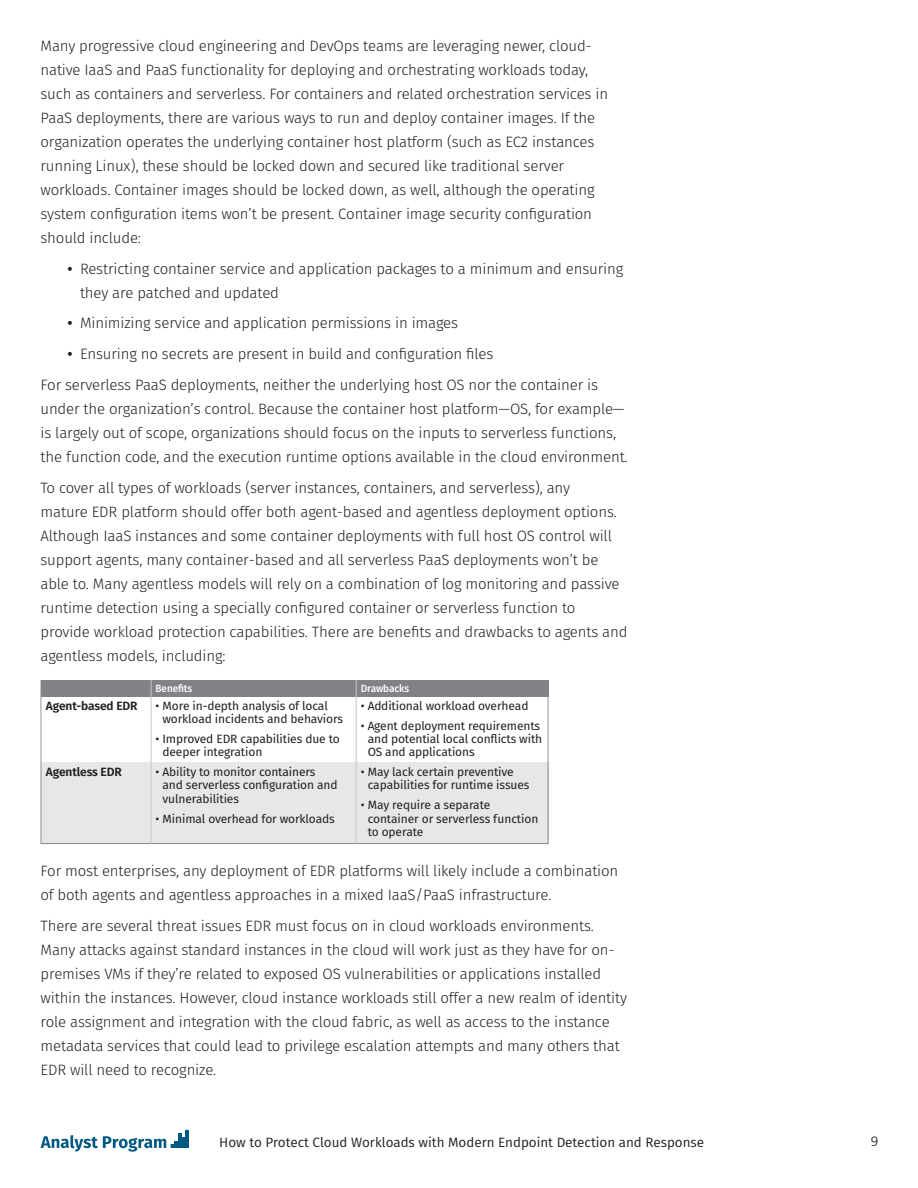
<style>
.page{position:relative;width:918px;height:1188px;background:#fff}
.page>*{position:absolute;margin:0;border:0;box-sizing:border-box;transform-origin:0 0}
.t1{font:300 15px/24px "Fira Sans";letter-spacing:-.01em;color:#231f20}
.t2{font:13.5px "Fira Sans";color:#231f20}
.t3{font:300 13.5px "Frutiger";color:#231f20}
.t4{font:12px/13.2px "Fira Sans";letter-spacing:-.01em;color:#231f20}
.t5{font:600 12px "Fira Sans";letter-spacing:-.01em;color:#231f20}
.t6{font:500 10.5px "Fira Sans";letter-spacing:-.01em;color:#fff;scale:.95 1}
.s1{font-weight:600}
</style>
<div class="page">
<hr style="left:178px;top:1133px;width:3px;height:15px;background:#005981">
<hr style="left:186px;top:1130px;width:3px;height:18px;background:#005981">
<svg style="left:41px;top:1135px;width:145px;height:17px"></svg>
<div style="left:41px;top:680px;width:508px;height:164px;background:#fff;border:1px solid #939598"></div>
<div style="left:41px;top:763px;width:508px;height:81px;background:#e6e7e8"></div>
<div style="left:41px;top:680px;width:508px;height:16px;background:#808285"></div>
<hr style="left:151px;top:680px;width:1px;height:164px;background:#c7c8ca">
<hr style="left:356px;top:680px;width:1px;height:164px;background:#c7c8ca">
<p class="t1" style="left:40px;top:34px;width:569px">Many progressive cloud engineering and DevOps teams are leveraging newer, cloud&shy;native IaaS and PaaS functionality for deploying and orchestrating workloads today, such as containers and serverless. For containers and related orchestration services in PaaS deployments, there are various ways to run and deploy container images. If the organization operates the underlying container host platform (such as EC2 instances running Linux), these should be locked down and secured like traditional server workloads. Container images should be locked down, as well, although the operating system configuration items won’t be present. Container image security configuration should include:</p>
<p class="t1" style="left:80px;top:256px;width:545px;text-indent:-13px"><span class="s1">•</span> Restricting container service and application packages to a minimum and ensuring they are patched and updated</p>
<p class="t1" style="left:68px;top:311px;width:392px"><span class="s1">•</span> Minimizing service and application permissions in images</p>
<p class="t1" style="left:40px;top:338px;width:559px;line-height:30.8px;text-indent:27px"><span class="s1">•</span> Ensuring no secrets are present in build and configuration files<br>For serverless PaaS deployments, neither the underlying host OS nor the container is</p>
<p class="t1" style="left:40px;top:397px;width:589px">under the organization’s control. Because the container host platform—OS, for example— is largely out of scope, organizations should focus on the inputs to serverless functions, the function code, and the execution runtime options available in the cloud environment.</p>
<p class="t1" style="left:40px;top:475px;width:589px">To cover all types of workloads (server instances, containers, and serverless), any<br>mature EDR platform should offer both agent-based and agentless deployment options.<br>Although IaaS instances and some container deployments with full host OS control will support agents, many container-based and all serverless PaaS deployments won’t be able to. Many agentless models will rely on a combination of log monitoring and passive runtime detection using a specially configured container or serverless function to provide workload protection capabilities. There are benefits and drawbacks to agents and agentless models, including:</p>
<p class="t5" style="left:46px;top:696px;width:93px">Agent-based EDR</p>
<p class="t5" style="left:46px;top:762px;width:77px">Agentless EDR</p>
<p class="t6" style="left:156px;top:681px;width:40px">Benefits</p>
<p class="t4" style="left:162px;top:699px;width:182px;text-indent:-7px">• More in-depth analysis of local workload incidents and behaviors</p>
<p class="t4" style="left:162px;top:732px;width:179px;text-indent:-7px">• Improved EDR capabilities due to deeper integration</p>
<p class="t4" style="left:162px;top:765px;width:177px;text-indent:-7px">• Ability to monitor containers and serverless configuration and vulnerabilities</p>
<p class="t4" style="left:156px;top:812px;width:181px">• Minimal overhead for workloads</p>
<p class="t6" style="left:361px;top:681px;width:52px">Drawbacks</p>
<p class="t4" style="left:361px;top:699px;width:169px">• Additional workload overhead</p>
<p class="t4" style="left:368px;top:719px;width:176px;text-indent:-7px">• Agent deployment requirements and potential local conflicts with<br>OS and applications</p>
<p class="t4" style="left:368px;top:765px;width:163px;text-indent:-7px">• May lack certain preventive capabilities for runtime issues</p>
<p class="t4" style="left:368px;top:799px;width:172px;text-indent:-7px">• May require a separate container or serverless function to operate</p>
<p class="t1" style="left:40px;top:859px;width:579px">For most enterprises, any deployment of EDR platforms will likely include a combination of both agents and agentless approaches in a mixed IaaS/PaaS infrastructure.</p>
<p class="t1" style="left:40px;top:913px;width:588px">There are several threat issues EDR must focus on in cloud workloads environments.<br>Many attacks against standard instances in the cloud will work just as they have for on&shy;premises VMs if they’re related to exposed OS vulnerabilities or applications installed within the instances. However, cloud instance workloads still offer a new realm of identity role assignment and integration with the cloud fabric, as well as access to the instance metadata services that could lead to privilege escalation attempts and many others that EDR will need to recognize.</p>
<p class="t2" style="left:219px;top:1132px;width:486px">How to Protect Cloud Workloads with Modern Endpoint Detection and Response</p>
<p class="t3" style="left:871px;top:1134px;width:9px">9</p>
</div>
